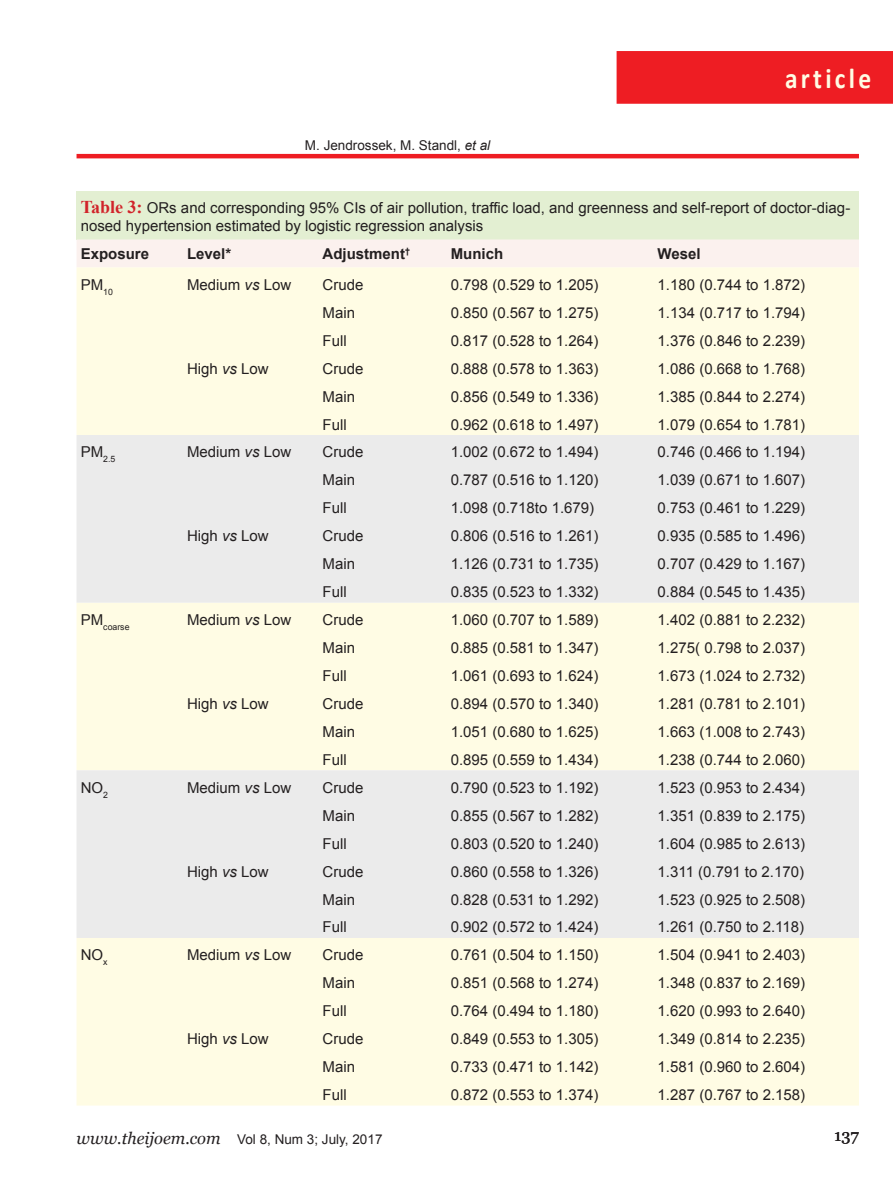
<style>
.page{position:relative;width:893px;height:1191px;background:#fff}
.page>*{position:absolute;margin:0;border:0;box-sizing:border-box;transform-origin:0 0}
.t1{font:700 28.8px "Calibri";letter-spacing:.13em;color:#fffce4;scale:.88 1}
.t2{font:16.5px "Georgia";color:#231f20}
.Table_line_body{font:15px "Arial";color:#231f20}
.Legend{font:15px/18px "Arial";color:#231f20}
.table_line_2{font:700 15px "Arial";color:#231f20}
.Running_Auth{font:13.5px "Arial";color:#231f20}
.Table_line_body-2{font:8.7px "Arial";color:#231f20}
.s1{font-style:italic}
.s2{font-family:"Times New Roman";font-weight:700;font-size:18px;color:#d1232a}
.s3{font-family:"Georgia";font-style:italic;font-size:16.5px}
</style>
<div class="page">
<hr style="left:77px;top:154px;width:782px;height:4px;background:#ee1d23">
<div style="left:617px;top:51px;width:276px;height:53px;background:#ee1d23"></div>
<div style="left:77px;top:191px;width:782px;height:48px;background:#e3efd2"></div>
<div style="left:77px;top:239px;width:782px;height:28px;background:#fbf1ee"></div>
<div style="left:77px;top:267px;width:782px;height:838px;background:#fffce4"></div>
<svg style="left:77px;top:435px;width:782px;height:503px;background:#f1f0e8"></svg>
<p class="Running_Auth" style="left:305px;top:136px;width:187px">M. Jendrossek, M. Standl, <span class="s1">et al</span></p>
<h1 class="t1" style="left:785px;top:60px;width:99px">article</h1>
<p class="Legend" style="left:81px;top:198px;width:771px"><span class="s2">Table 3:</span> ORs and corresponding 95% CIs of air pollution, traffic load, and greenness and self-report of doctor-diag&shy;nosed hypertension estimated by logistic regression analysis</p>
<p class="table_line_2" style="left:81px;top:244px;width:70px">Exposure</p>
<p class="table_line_2" style="left:187px;top:244px;width:46px">Level*</p>
<p class="table_line_2" style="left:323px;top:244px;width:89px">Adjustment<sup>†</sup></p>
<p class="table_line_2" style="left:451px;top:244px;width:54px">Munich</p>
<p class="table_line_2" style="left:658px;top:244px;width:45px">Wesel</p>
<p class="Table_line_body" style="left:81px;top:275px;width:34px">PM<sub>10</sub></p>
<p class="Table_line_body" style="left:187px;top:275px;width:106px">Medium <span class="s1">vs</span> Low</p>
<p class="Table_line_body" style="left:323px;top:275px;width:42px">Crude</p>
<p class="Table_line_body" style="left:451px;top:275px;width:149px">0.798 (0.529 to 1.205)</p>
<p class="Table_line_body" style="left:658px;top:275px;width:149px">1.180 (0.744 to 1.872)</p>
<p class="Table_line_body" style="left:323px;top:303px;width:34px">Main</p>
<p class="Table_line_body" style="left:451px;top:303px;width:149px">0.850 (0.567 to 1.275)</p>
<p class="Table_line_body" style="left:658px;top:303px;width:149px">1.134 (0.717 to 1.794)</p>
<p class="Table_line_body" style="left:323px;top:331px;width:26px">Full</p>
<p class="Table_line_body" style="left:451px;top:331px;width:149px">0.817 (0.528 to 1.264)</p>
<p class="Table_line_body" style="left:658px;top:331px;width:149px">1.376 (0.846 to 2.239)</p>
<p class="Table_line_body" style="left:187px;top:358px;width:83px">High <span class="s1">vs</span> Low</p>
<p class="Table_line_body" style="left:323px;top:358px;width:42px">Crude</p>
<p class="Table_line_body" style="left:451px;top:358px;width:149px">0.888 (0.578 to 1.363)</p>
<p class="Table_line_body" style="left:658px;top:358px;width:149px">1.086 (0.668 to 1.768)</p>
<p class="Table_line_body" style="left:323px;top:386px;width:34px">Main</p>
<p class="Table_line_body" style="left:451px;top:386px;width:149px">0.856 (0.549 to 1.336)</p>
<p class="Table_line_body" style="left:658px;top:386px;width:149px">1.385 (0.844 to 2.274)</p>
<p class="Table_line_body" style="left:323px;top:414px;width:26px">Full</p>
<p class="Table_line_body" style="left:451px;top:414px;width:149px">0.962 (0.618 to 1.497)</p>
<p class="Table_line_body" style="left:658px;top:414px;width:149px">1.079 (0.654 to 1.781)</p>
<p class="Table_line_body-2" style="left:81px;top:454px;width:36px"><sup>PM</sup>2.5</p>
<p class="Table_line_body" style="left:187px;top:442px;width:106px">Medium <span class="s1">vs</span> Low</p>
<p class="Table_line_body" style="left:323px;top:442px;width:42px">Crude</p>
<p class="Table_line_body" style="left:451px;top:442px;width:149px">1.002 (0.672 to 1.494)</p>
<p class="Table_line_body" style="left:658px;top:442px;width:149px">0.746 (0.466 to 1.194)</p>
<p class="Table_line_body" style="left:323px;top:470px;width:34px">Main</p>
<p class="Table_line_body" style="left:451px;top:470px;width:149px">0.787 (0.516 to 1.120)</p>
<p class="Table_line_body" style="left:658px;top:470px;width:149px">1.039 (0.671 to 1.607)</p>
<p class="Table_line_body" style="left:323px;top:498px;width:26px">Full</p>
<p class="Table_line_body" style="left:451px;top:498px;width:145px">1.098 (0.718to 1.679)</p>
<p class="Table_line_body" style="left:658px;top:498px;width:149px">0.753 (0.461 to 1.229)</p>
<p class="Table_line_body" style="left:187px;top:526px;width:83px">High <span class="s1">vs</span> Low</p>
<p class="Table_line_body" style="left:323px;top:526px;width:42px">Crude</p>
<p class="Table_line_body" style="left:451px;top:526px;width:149px">0.806 (0.516 to 1.261)</p>
<p class="Table_line_body" style="left:658px;top:526px;width:149px">0.935 (0.585 to 1.496)</p>
<p class="Table_line_body" style="left:323px;top:554px;width:34px">Main</p>
<p class="Table_line_body" style="left:451px;top:554px;width:149px">1.126 (0.731 to 1.735)</p>
<p class="Table_line_body" style="left:658px;top:554px;width:149px">0.707 (0.429 to 1.167)</p>
<p class="Table_line_body" style="left:323px;top:582px;width:26px">Full</p>
<p class="Table_line_body" style="left:451px;top:582px;width:149px">0.835 (0.523 to 1.332)</p>
<p class="Table_line_body" style="left:658px;top:582px;width:149px">0.884 (0.545 to 1.435)</p>
<p class="Table_line_body-2" style="left:81px;top:621px;width:50px"><sup>PM</sup>coarse</p>
<p class="Table_line_body" style="left:187px;top:610px;width:106px">Medium <span class="s1">vs</span> Low</p>
<p class="Table_line_body" style="left:323px;top:610px;width:42px">Crude</p>
<p class="Table_line_body" style="left:451px;top:610px;width:149px">1.060 (0.707 to 1.589)</p>
<p class="Table_line_body" style="left:658px;top:610px;width:149px">1.402 (0.881 to 2.232)</p>
<p class="Table_line_body" style="left:323px;top:638px;width:34px">Main</p>
<p class="Table_line_body" style="left:451px;top:638px;width:149px">0.885 (0.581 to 1.347)</p>
<p class="Table_line_body" style="left:658px;top:638px;width:149px">1.275( 0.798 to 2.037)</p>
<p class="Table_line_body" style="left:323px;top:666px;width:26px">Full</p>
<p class="Table_line_body" style="left:451px;top:666px;width:149px">1.061 (0.693 to 1.624)</p>
<p class="Table_line_body" style="left:658px;top:666px;width:149px">1.673 (1.024 to 2.732)</p>
<p class="Table_line_body" style="left:187px;top:694px;width:83px">High <span class="s1">vs</span> Low</p>
<p class="Table_line_body" style="left:323px;top:694px;width:42px">Crude</p>
<p class="Table_line_body" style="left:451px;top:694px;width:149px">0.894 (0.570 to 1.340)</p>
<p class="Table_line_body" style="left:658px;top:694px;width:149px">1.281 (0.781 to 2.101)</p>
<p class="Table_line_body" style="left:323px;top:722px;width:34px">Main</p>
<p class="Table_line_body" style="left:451px;top:722px;width:149px">1.051 (0.680 to 1.625)</p>
<p class="Table_line_body" style="left:658px;top:722px;width:149px">1.663 (1.008 to 2.743)</p>
<p class="Table_line_body" style="left:323px;top:749px;width:26px">Full</p>
<p class="Table_line_body" style="left:451px;top:749px;width:149px">0.895 (0.559 to 1.434)</p>
<p class="Table_line_body" style="left:658px;top:749px;width:149px">1.238 (0.744 to 2.060)</p>
<p class="Table_line_body" style="left:81px;top:777px;width:29px">NO<sub>2</sub></p>
<p class="Table_line_body" style="left:187px;top:777px;width:106px">Medium <span class="s1">vs</span> Low</p>
<p class="Table_line_body" style="left:323px;top:777px;width:42px">Crude</p>
<p class="Table_line_body" style="left:451px;top:777px;width:149px">0.790 (0.523 to 1.192)</p>
<p class="Table_line_body" style="left:658px;top:777px;width:149px">1.523 (0.953 to 2.434)</p>
<p class="Table_line_body" style="left:323px;top:805px;width:34px">Main</p>
<p class="Table_line_body" style="left:451px;top:805px;width:149px">0.855 (0.567 to 1.282)</p>
<p class="Table_line_body" style="left:658px;top:805px;width:149px">1.351 (0.839 to 2.175)</p>
<p class="Table_line_body" style="left:323px;top:833px;width:26px">Full</p>
<p class="Table_line_body" style="left:451px;top:833px;width:149px">0.803 (0.520 to 1.240)</p>
<p class="Table_line_body" style="left:658px;top:833px;width:149px">1.604 (0.985 to 2.613)</p>
<p class="Table_line_body" style="left:187px;top:861px;width:83px">High <span class="s1">vs</span> Low</p>
<p class="Table_line_body" style="left:323px;top:861px;width:42px">Crude</p>
<p class="Table_line_body" style="left:451px;top:861px;width:149px">0.860 (0.558 to 1.326)</p>
<p class="Table_line_body" style="left:658px;top:861px;width:148px">1.311 (0.791 to 2.170)</p>
<p class="Table_line_body" style="left:323px;top:889px;width:34px">Main</p>
<p class="Table_line_body" style="left:451px;top:889px;width:149px">0.828 (0.531 to 1.292)</p>
<p class="Table_line_body" style="left:658px;top:889px;width:149px">1.523 (0.925 to 2.508)</p>
<p class="Table_line_body" style="left:323px;top:917px;width:26px">Full</p>
<p class="Table_line_body" style="left:451px;top:917px;width:149px">0.902 (0.572 to 1.424)</p>
<p class="Table_line_body" style="left:658px;top:917px;width:148px">1.261 (0.750 to 2.118)</p>
<p class="Table_line_body" style="left:81px;top:945px;width:28px">NO<sub>x</sub></p>
<p class="Table_line_body" style="left:187px;top:945px;width:106px">Medium <span class="s1">vs</span> Low</p>
<p class="Table_line_body" style="left:323px;top:945px;width:42px">Crude</p>
<p class="Table_line_body" style="left:451px;top:945px;width:149px">0.761 (0.504 to 1.150)</p>
<p class="Table_line_body" style="left:658px;top:945px;width:149px">1.504 (0.941 to 2.403)</p>
<p class="Table_line_body" style="left:323px;top:973px;width:34px">Main</p>
<p class="Table_line_body" style="left:451px;top:973px;width:149px">0.851 (0.568 to 1.274)</p>
<p class="Table_line_body" style="left:658px;top:973px;width:149px">1.348 (0.837 to 2.169)</p>
<p class="Table_line_body" style="left:323px;top:1001px;width:26px">Full</p>
<p class="Table_line_body" style="left:451px;top:1001px;width:149px">0.764 (0.494 to 1.180)</p>
<p class="Table_line_body" style="left:658px;top:1001px;width:149px">1.620 (0.993 to 2.640)</p>
<p class="Table_line_body" style="left:187px;top:1029px;width:83px">High <span class="s1">vs</span> Low</p>
<p class="Table_line_body" style="left:323px;top:1029px;width:42px">Crude</p>
<p class="Table_line_body" style="left:451px;top:1029px;width:149px">0.849 (0.553 to 1.305)</p>
<p class="Table_line_body" style="left:658px;top:1029px;width:149px">1.349 (0.814 to 2.235)</p>
<p class="Table_line_body" style="left:323px;top:1057px;width:34px">Main</p>
<p class="Table_line_body" style="left:451px;top:1057px;width:149px">0.733 (0.471 to 1.142)</p>
<p class="Table_line_body" style="left:658px;top:1057px;width:149px">1.581 (0.960 to 2.604)</p>
<p class="Table_line_body" style="left:323px;top:1085px;width:26px">Full</p>
<p class="Table_line_body" style="left:451px;top:1085px;width:149px">0.872 (0.553 to 1.374)</p>
<p class="Table_line_body" style="left:658px;top:1085px;width:149px">1.287 (0.767 to 2.158)</p>
<p class="Running_Auth" style="left:77px;top:1130px;width:307px"><span class="s3">www.theijoem.com</span> Vol 8, Num 3; July, 2017</p>
<p class="t2" style="left:834px;top:1125px;width:26px">137</p>
</div>
